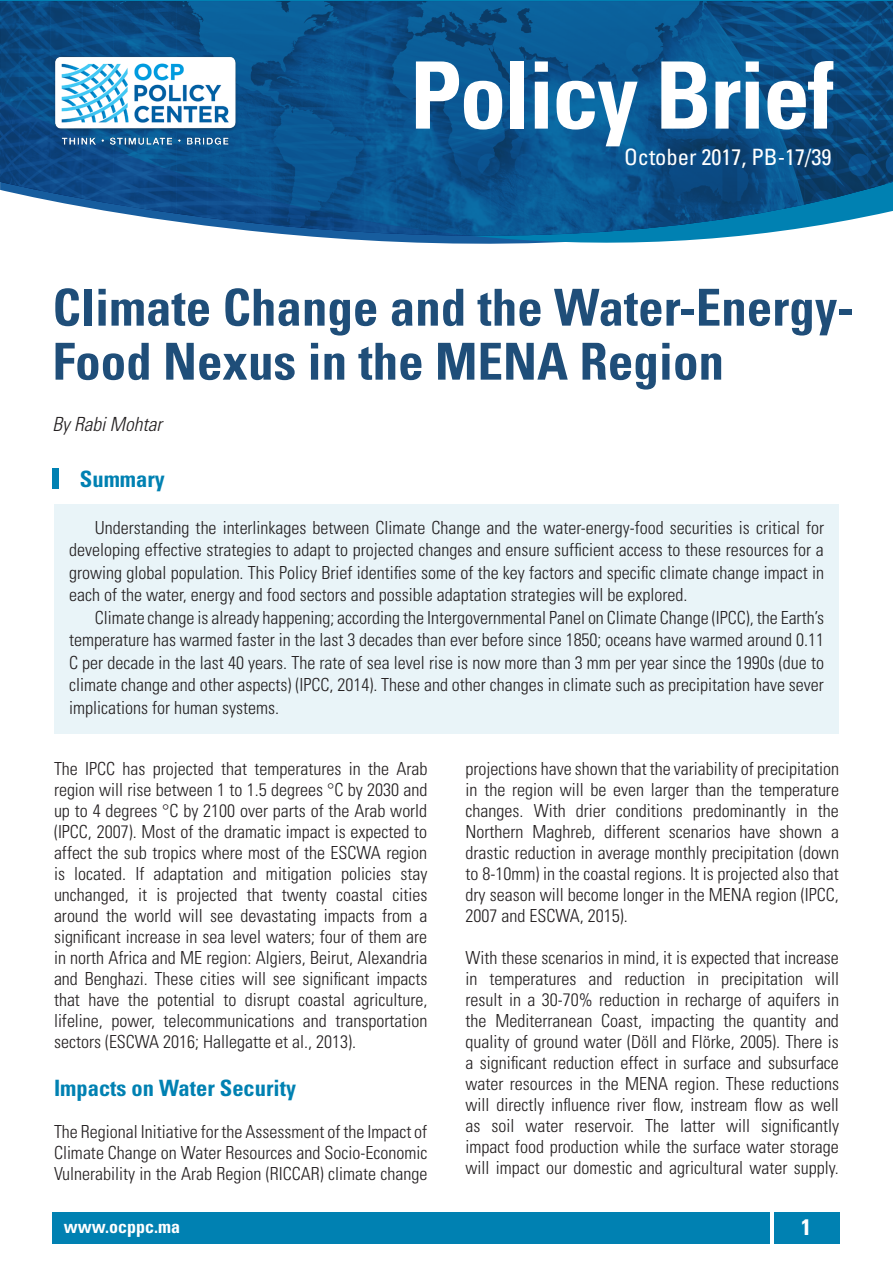
<style>
.page{position:relative;width:893px;height:1263px;background:#fff}
.page>*{position:absolute;margin:0;border:0;box-sizing:border-box;transform-origin:0 0}
.Format_libre{font:700 condensed 93px "Univers LT Std";letter-spacing:-.02em;color:#fff}
.t1{font:700 condensed 51px/54px "Univers LT Std";color:#1f4e79}
.P__Titre{font:700 condensed 22.5px "Univers LT Std";color:#0081b2}
.Format_libre-2{font:condensed 22.5px "Univers LT Std";color:#fff}
.t2{font:700 condensed 22.5px "Univers LT Std";color:#fff}
.t3{font:italic 300 condensed 19.5px "Univers LT Std";color:#231f20}
.Texte{font:300 condensed 18px/21px "Univers LT Std";color:#231f20;text-align:justify}
.t4{font:700 condensed 18px "Univers LT Std";color:#fff}
</style>
<div class="page">
<div style="left:52px;top:1212px;width:718px;height:31px;background:#0081b2"></div>
<div style="left:774px;top:1212px;width:65px;height:31px;background:#0081b2"></div>
<svg style="left:0;top:0;width:893px;height:244px"></svg>
<svg style="left:0;top:1px;width:893px;height:236px;background:#175c93"></svg>
<img style="left:35px;top:9px;width:254px;height:182px">
<div style="left:54px;top:504px;width:785px;height:230px;background:#e9f4f8"></div>
<div style="left:52px;top:469px;width:7px;height:20px;background:#0081b2"></div>
<p class="Format_libre" style="left:410px;top:38px;width:425px">Policy Brief</p>
<p class="Format_libre-2" style="left:624px;top:142px;width:209px">October 2017, PB-17/39</p>
<p class="t1" style="left:52px;top:280px;width:803px">Climate Change and the Water-Energy-<br>Food Nexus in the MENA Region</p>
<p class="t3" style="left:52px;top:412px;width:111px">By Rabi Mohtar</p>
<p class="P__Titre" style="left:80px;top:465px;width:86px">Summary</p>
<p class="Texte" style="left:69px;top:516px;width:756px;line-height:22.5px;text-indent:26px">Understanding the interlinkages between Climate Change and the water-energy-food securities is critical for developing effective strategies to adapt to projected changes and ensure sufficient access to these resources for a growing global population. This Policy Brief identifies some of the key factors and specific climate change impact in each of the water, energy and food sectors and possible adaptation strategies will be explored.</p>
<p class="Texte" style="left:69px;top:606px;width:756px;line-height:22.5px;text-indent:26px">Climate change is already happening; according the Intergovernmental Panel on Climate Change (IPCC), the Earth’s temperature has warmed faster in the last 3 decades than ever before since 1850; oceans have warmed around 0.11<br>C per decade in the last 40 years. The rate of sea level rise is now more than 3 mm per year since the 1990s (due to climate change and other aspects) (IPCC, 2014). These and other changes in climate such as precipitation have sever implications for human systems.</p>
<p class="Texte" style="left:54px;top:758px;width:375px">The IPCC has projected that temperatures in the Arab region will rise between 1 to 1.5 degrees °C by 2030 and up to 4 degrees °C by 2100 over parts of the Arab world (IPCC, 2007). Most of the dramatic impact is expected to affect the sub tropics where most of the ESCWA region is located. If adaptation and mitigation policies stay unchanged, it is projected that twenty coastal cities around the world will see devastating impacts from a significant increase in sea level waters; four of them are in north Africa and ME region: Algiers, Beirut, Alexandria and Benghazi. These cities will see significant impacts that have the potential to disrupt coastal agriculture, lifeline, power, telecommunications and transportation sectors (ESCWA 2016; Hallegatte et al., 2013).</p>
<p class="P__Titre" style="left:54px;top:1074px;width:244px">Impacts on Water Security</p>
<p class="Texte" style="left:54px;top:1121px;width:375px">The Regional Initiative for the Assessment of the Impact of Climate Change on Water Resources and Socio-Economic Vulnerability in the Arab Region (RICCAR) climate change</p>
<p class="Texte" style="left:466px;top:758px;width:375px">projections have shown that the variability of precipitation in the region will be even larger than the temperature changes. With drier conditions predominantly in the Northern Maghreb, different scenarios have shown a drastic reduction in average monthly precipitation (down to 8-10mm) in the coastal regions. It is projected also that dry season will become longer in the MENA region (IPCC, 2007 and ESCWA, 2015).</p>
<p class="Texte" style="left:466px;top:947px;width:375px">With these scenarios in mind, it is expected that increase in temperatures and reduction in precipitation will result in a 30-70% reduction in recharge of aquifers in the Mediterranean Coast, impacting the quantity and quality of ground water (Döll and Flörke, 2005). There is a significant reduction effect in surface and subsurface water resources in the MENA region. These reductions will directly influence river flow, instream flow as well as soil water reservoir. The latter will significantly impact food production while the surface water storage will impact our domestic and agricultural water supply.</p>
<p class="t4" style="left:64px;top:1216px;width:118px">www.ocppc.ma</p>
<p class="t2" style="left:801px;top:1214px;width:11px">1</p>
</div>
